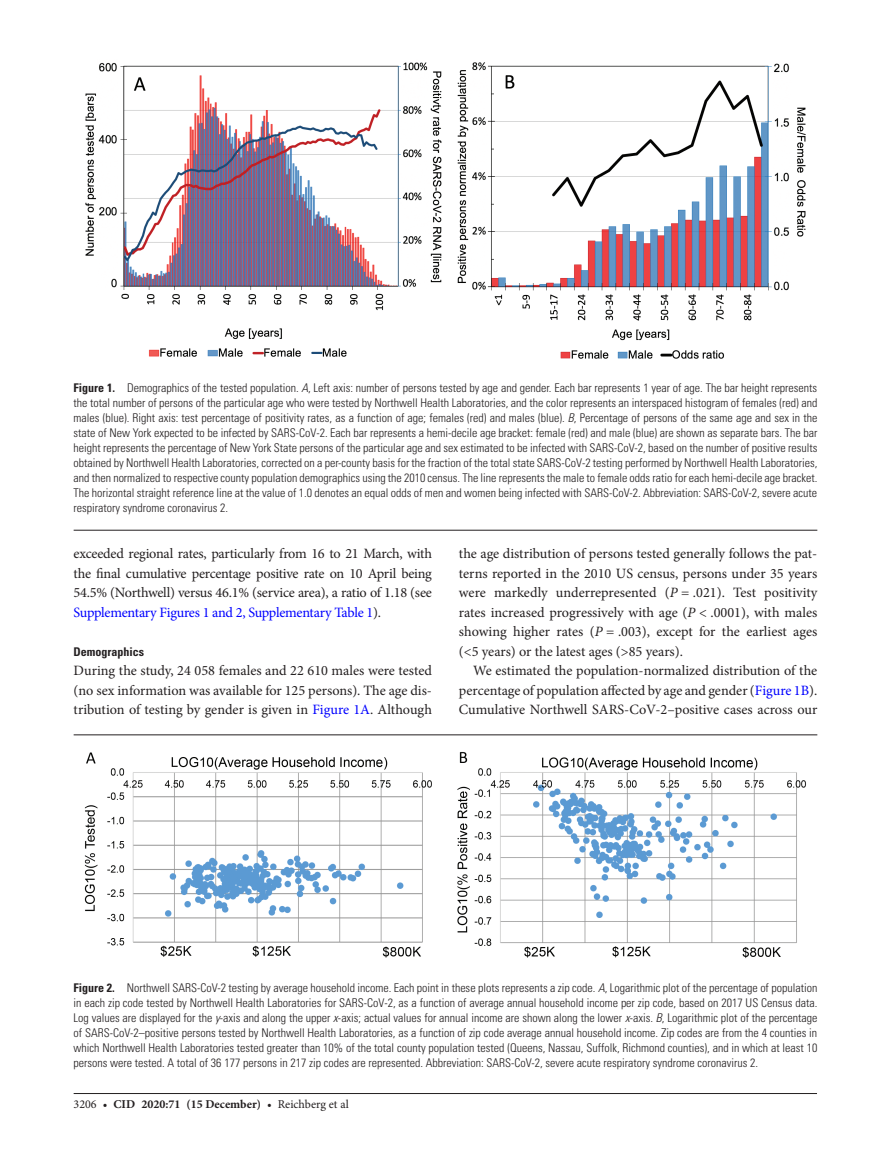
<style>
.page{position:relative;width:891px;height:1174px;background:#fff}
.page>*{position:absolute;margin:0;border:0;box-sizing:border-box;transform-origin:0 0}
.t1{font:14.25px/19.5px "Minion Pro";letter-spacing:-.005em;color:#231f20;text-align:justify}
.t2{font:300 condensed 12px/15px "Univers LT Std";color:#231f20;text-align:justify}
.t3{font:700 12px "Minion Pro";color:#231f20}
.t4{font:700 condensed 12px "Univers LT Std";color:#231f20}
.s1{font-weight:700}
.s2{font-style:italic}
.s3{color:#00f}
.s4{font-weight:400}
</style>
<div class="page">
<hr style="left:74px;top:1093px;width:743px;height:1px;background:#231f20">
<hr style="left:74px;top:530px;width:743px;height:1px;background:#231f20">
<img style="left:85px;top:62px;width:721px;height:296px">
<hr style="left:74px;top:734px;width:743px;height:1px;background:#231f20">
<img style="left:85px;top:752px;width:721px;height:207px">
<p class="t2" style="left:74px;top:380px;width:745px"><span class="s1">Figure 1.</span> Demographics of the tested population. <span class="s2">A</span>, Left axis: number of persons tested by age and gender. Each bar represents 1 year of age. The bar height represents the total number of persons of the particular age who were tested by Northwell Health Laboratories, and the color represents an interspaced histogram of females (red) and males (blue). Right axis: test percentage of positivity rates, as a function of age; females (red) and males (blue). <span class="s2">B</span>, Percentage of persons of the same age and sex in the state of New York expected to be infected by SARS-CoV-2. Each bar represents a hemi-decile age bracket: female (red) and male (blue) are shown as separate bars. The bar height represents the percentage of New York State persons of the particular age and sex estimated to be infected with SARS-CoV-2, based on the number of positive results obtained by Northwell Health Laboratories, corrected on a per-county basis for the fraction of the total state SARS-CoV-2 testing performed by Northwell Health Laboratories, and then normalized to respective county population demographics using the 2010 census. The line represents the male to female odds ratio for each hemi-decile age bracket.<br>The horizontal straight reference line at the value of 1.0 denotes an equal odds of men and women being infected with SARS-CoV-2. Abbreviation: SARS-CoV-2, severe acute respiratory syndrome coronavirus 2.</p>
<p class="t1" style="left:74px;top:544px;width:360px">exceeded regional rates, particularly from 16 to 21 March, with the final cumulative percentage positive rate on 10 April being 54.5% (Northwell) versus 46.1% (service area), a ratio of 1.18 (see <span class="s3">Supplementary Figures 1 and 2, Supplementary Table 1</span>).</p>
<p class="t4" style="left:74px;top:644px;width:72px">Demographics</p>
<p class="t1" style="left:74px;top:661px;width:360px">During the study, 24 058 females and 22 610 males were tested (no sex information was available for 125 persons). The age dis&shy;tribution of testing by gender is given in <span class="s3">Figure 1A</span>. Although</p>
<p class="t1" style="left:459px;top:544px;width:360px">the age distribution of persons tested generally follows the pat&shy;terns reported in the 2010 US census, persons under 35 years were markedly underrepresented (<span class="s2">P</span> = .021). Test positivity rates increased progressively with age (<span class="s2">P</span> &lt; .0001), with males showing higher rates (<span class="s2">P</span> = .003), except for the earliest ages (&lt;5 years) or the latest ages (&gt;85 years).</p>
<p class="t1" style="left:459px;top:661px;width:360px;text-indent:14px">We estimated the population-normalized distribution of the percentage of population affected by age and gender (<span class="s3">Figure 1B</span>).<br>Cumulative Northwell SARS-CoV-2–positive cases across our</p>
<p class="t2" style="left:74px;top:981px;width:745px"><span class="s1">Figure 2.</span> Northwell SARS-CoV-2 testing by average household income. Each point in these plots represents a zip code. <span class="s2">A</span>, Logarithmic plot of the percentage of population in each zip code tested by Northwell Health Laboratories for SARS-CoV-2, as a function of average annual household income per zip code, based on 2017 US Census data.<br>Log values are displayed for the <span class="s2">y</span>-axis and along the upper <span class="s2">x</span>-axis; actual values for annual income are shown along the lower <span class="s2">x</span>-axis. <span class="s2">B</span>, Logarithmic plot of the percentage of SARS-CoV-2–positive persons tested by Northwell Health Laboratories, as a function of zip code average annual household income. Zip codes are from the 4 counties in which Northwell Health Laboratories tested greater than 10% of the total county population tested (Queens, Nassau, Suffolk, Richmond counties), and in which at least 10 persons were tested. A total of 36 177 persons in 217 zip codes are represented. Abbreviation: SARS-CoV-2, severe acute respiratory syndrome coronavirus 2.</p>
<p class="t3" style="left:74px;top:1095px;width:277px"><span class="s4">3206 •</span> cid 2020:71 (15 December) <span class="s4">• Reichberg et al</span></p>
</div>
